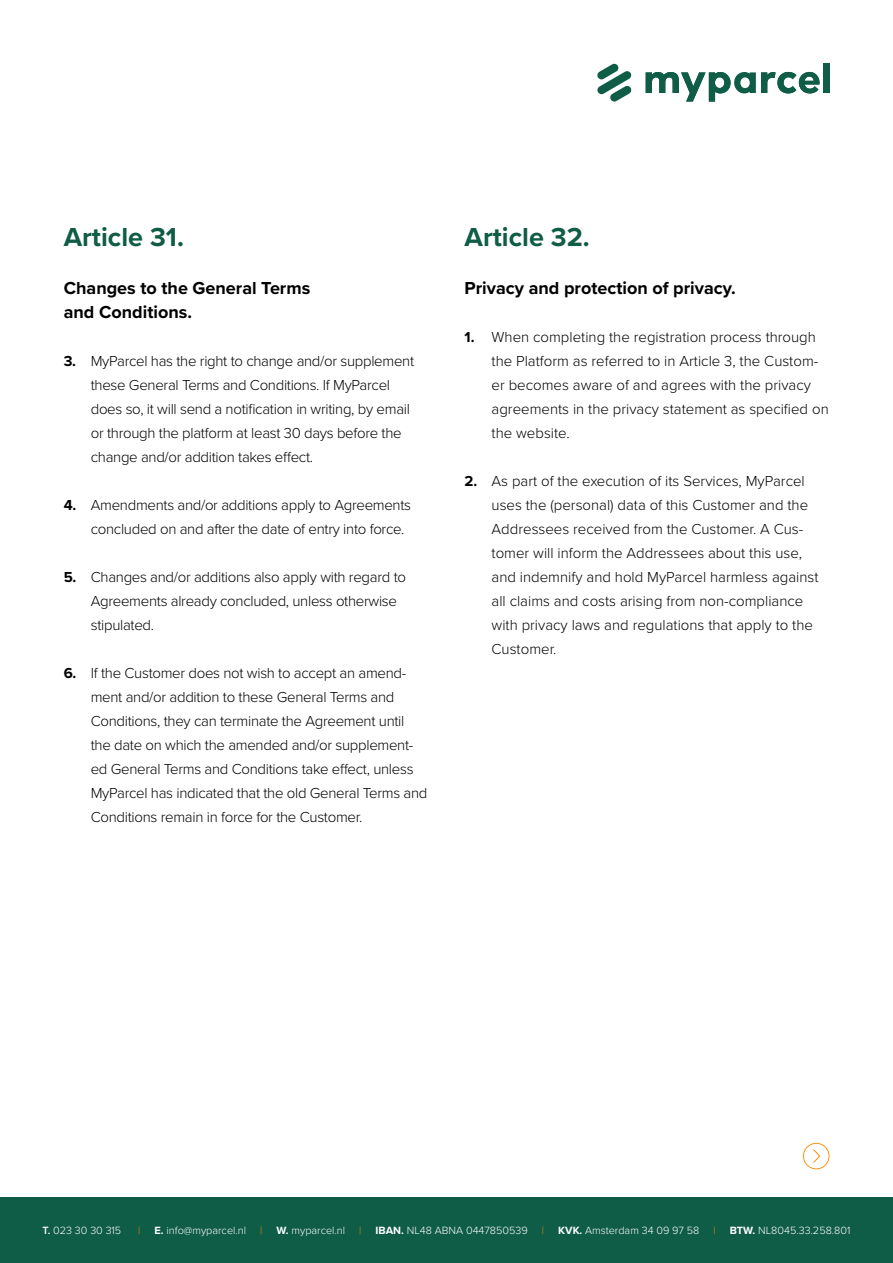
<style>
.page{position:relative;width:893px;height:1263px;background:#fff}
.page>*{position:absolute;margin:0;border:0;box-sizing:border-box;transform-origin:0 0}
.t1{font:700 27px "Proxima Nova";color:#0f5c47}
.t2{font:700 18px/24px "Proxima Nova";color:#000}
.t3{font:300 15px/24px "Proxima Nova";letter-spacing:-.02em;color:#000}
.t4{font:300 15px/24px "Proxima Nova";color:#000}
.t5{font:300 10.95px "Proxima Nova";color:#fff}
.t6{font:300 10.95px "Proxima Nova";color:#ff8c00}
.s1{font-weight:700}
.s2{font-weight:600}
</style>
<div class="page">
<div style="left:0;top:1197px;width:893px;height:66px;background:#0f5c47"></div>
<svg style="left:597px;top:64px;width:35px;height:38px"></svg>
<div style="left:823px;top:64px;width:6px;height:29px;background:#105d47"></div>
<svg style="left:646px;top:72px;width:173px;height:30px"></svg>
<svg style="left:803px;top:1143px;width:26px;height:26px"></svg>
<h1 class="t1" style="left:64px;top:217px;width:122px">Article 31.</h1>
<p class="t2" style="left:64px;top:276px;width:248px">Changes to the General Terms and Conditions.</p>
<p class="t3" style="left:91px;top:348px;width:325px;text-indent:-27px"><span class="s1">3.</span> MyParcel has the right to change and/or supplement these General Terms and Conditions. If MyParcel does so, it will send a notification in writing, by email or through the platform at least 30 days before the change and/or addition takes effect.</p>
<p class="t3" style="left:91px;top:492px;width:322px;text-indent:-27px"><span class="s1">4.</span> Amendments and/or additions apply to Agreements concluded on and after the date of entry into force.</p>
<p class="t3" style="left:91px;top:564px;width:317px;text-indent:-27px"><span class="s1">5.</span> Changes and/or additions also apply with regard to<br>Agreements already concluded, unless otherwise stipulated.</p>
<p class="t3" style="left:91px;top:660px;width:338px;text-indent:-27px"><span class="s1">6.</span> If the Customer does not wish to accept an amend&shy;ment and/or addition to these General Terms and Conditions, they can terminate the Agreement until the date on which the amended and/or supplement&shy;ed General Terms and Conditions take effect, unless MyParcel has indicated that the old General Terms and Conditions remain in force for the Customer.</p>
<h1 class="t1" style="left:465px;top:217px;width:127px">Article 32.</h1>
<p class="t2" style="left:465px;top:276px;width:273px">Privacy and protection of privacy.</p>
<p class="t4" style="left:492px;top:324px;width:339px;text-indent:-27px"><span class="s1">1.</span> When completing the registration process through the Platform as referred to in Article 3, the Custom&shy;er becomes aware of and agrees with the privacy agreements in the privacy statement as specified on the website.</p>
<p class="t4" style="left:492px;top:468px;width:328px;text-indent:-27px"><span class="s1">2.</span> As part of the execution of its Services, MyParcel uses the (personal) data of this Customer and the Addressees received from the Customer. A Cus&shy;tomer will inform the Addressees about this use, and indemnify and hold MyParcel harmless against all claims and costs arising from non-compliance with privacy laws and regulations that apply to the Customer.</p>
<p class="t5" style="left:43px;top:1222px;width:80px"><span class="s2">T.</span> 023 30 30 315</p>
<p class="t6" style="left:138px;top:1222px;width:4px">|</p>
<p class="t5" style="left:155px;top:1222px;width:93px"><span class="s1">E.</span> info@myparcel.nl</p>
<p class="t6" style="left:260px;top:1222px;width:4px">|</p>
<p class="t5" style="left:277px;top:1222px;width:70px"><span class="s1">W.</span> myparcel.nl</p>
<p class="t6" style="left:359px;top:1222px;width:4px">|</p>
<p class="t5" style="left:376px;top:1222px;width:154px"><span class="s1">IBAN.</span> NL48 ABNA 0447850539</p>
<p class="t6" style="left:542px;top:1222px;width:4px">|</p>
<p class="t5" style="left:558px;top:1222px;width:143px"><span class="s1">KVK.</span> Amsterdam 34 09 97 58</p>
<p class="t6" style="left:713px;top:1222px;width:4px">|</p>
<p class="t5" style="left:730px;top:1222px;width:122px"><span class="s1">BTW.</span> NL8045.33.258.801</p>
</div>
